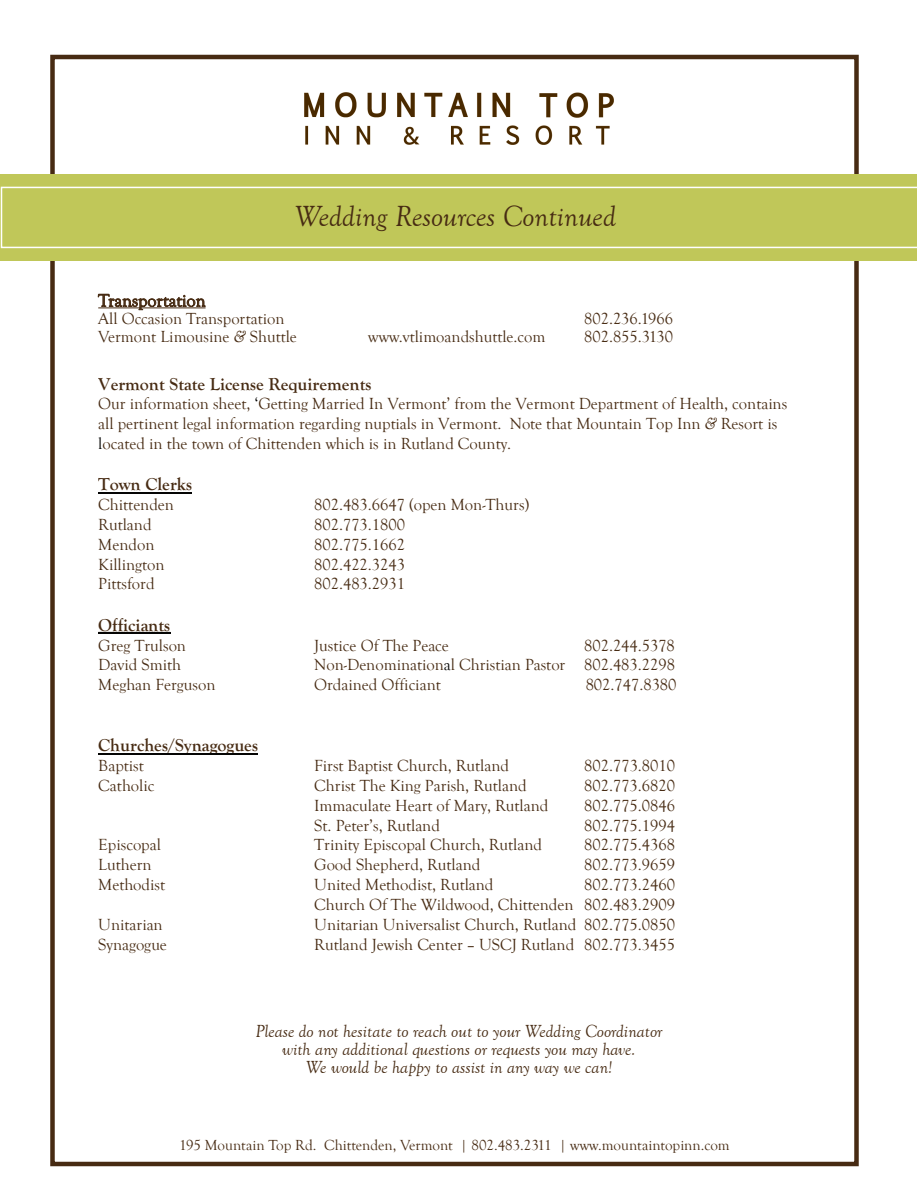
<style>
.page{position:relative;width:918px;height:1188px;background:#fff}
.page>*{position:absolute;margin:0;border:0;box-sizing:border-box;transform-origin:0 0}
.t1{font:italic 30px "Goudy Old Style T";color:#472b13}
.t2{font:italic 18px/18px "Goudy Old Style T";color:#472b13;text-align:center}
.t3{font:700 18px "Goudy Old Style T";color:#472b13}
.t4{font:18px "Goudy Old Style T";color:#472b13}
.t5{font:16.5px/19.8px "Goudy Old Style T";color:#472b13}
.t6{font:15px "Goudy Old Style T";color:#472b13}
.s1{font-style:italic}
.s2{color:#050504}
</style>
<div class="page">
<img style="left:304px;top:92px;width:310px;height:53px">
<div style="left:50px;top:55px;width:809px;height:1111px;border:4px solid #472b13"></div>
<div style="left:0;top:174px;width:916px;height:87px;background:#c0c759"></div>
<div style="left:1px;top:187px;width:917px;height:61px;border:2px solid #fff"></div>
<hr style="left:98px;top:492px;width:94px;height:1px;background:#050504">
<hr style="left:98px;top:632px;width:72px;height:2px;background:#050504">
<hr style="left:98px;top:753px;width:160px;height:1px;background:#050504">
<svg style="left:98px;top:294px;width:108px;height:16px"></svg>
<hr style="left:98px;top:308px;width:108px;height:1px;background:#472b13">
<h1 class="t1" style="left:295px;top:200px;width:323px">Wedding Resources Continued</h1>
<p class="t4" style="left:98px;top:291px;width:109px">Transportation</p>
<p class="t5" style="left:98px;top:309px;width:188px">All Occasion Transportation</p>
<p class="t5" style="left:584px;top:309px;width:90px">802.236.1966</p>
<p class="t5" style="left:98px;top:327px;width:200px">Vermont Limousine <span class="s1">&amp;</span> Shuttle</p>
<p class="t5" style="left:368px;top:327px;width:179px">www.vtlimoandshuttle.com</p>
<p class="t5" style="left:584px;top:327px;width:90px">802.855.3130</p>
<p class="t3" style="left:98px;top:374px;width:275px">Vermont State License Requirements</p>
<p class="t5" style="left:98px;top:394px;width:691px">Our information sheet, <span class="s2">‘</span>Getting Married In Vermont’ from the Vermont Department of Health, contains all pertinent legal information regarding nuptials in Vermont. Note that Mountain Top Inn <span class="s1">&amp;</span> Resort is <span class="s2">l</span>ocated in the town of Chittenden which is in Rutland County.</p>
<p class="t3" style="left:98px;top:474px;width:95px">Town Clerks</p>
<p class="t5" style="left:98px;top:495px;width:77px">Chittenden</p>
<p class="t5" style="left:314px;top:495px;width:217px">802.483.6647 (open Mon-Thurs)</p>
<p class="t5" style="left:98px;top:515px;width:55px">Rutland</p>
<p class="t5" style="left:314px;top:515px;width:92px">802.773.1800</p>
<p class="t5" style="left:98px;top:535px;width:58px">Mendon</p>
<p class="t5" style="left:314px;top:535px;width:92px">802.775.1662</p>
<p class="t5" style="left:98px;top:555px;width:68px">Killington</p>
<p class="t5" style="left:314px;top:555px;width:92px">802.422.3243</p>
<p class="t5" style="left:98px;top:574px;width:58px">Pittsford</p>
<p class="t5" style="left:314px;top:574px;width:92px">802.483.2931</p>
<p class="t3" style="left:98px;top:615px;width:73px">Officiants</p>
<p class="t5" style="left:98px;top:636px;width:89px">Greg Trulson</p>
<p class="t5" style="left:314px;top:636px;width:136px">Justice Of The Peace</p>
<p class="t5" style="left:584px;top:636px;width:92px">802.244.5378</p>
<p class="t5" style="left:98px;top:655px;width:119px">David Smith<br>Meghan Ferguson</p>
<p class="t5" style="left:314px;top:655px;width:362px">Non-Denomination<span class="s2">a</span>l Christian Pastor 802.483.2298<br>Ordained Officiant</p>
<p class="t5" style="left:586px;top:675px;width:92px">802.747.8380</p>
<p class="t3" style="left:98px;top:735px;width:161px">Churches/Synagogues</p>
<p class="t5" style="left:98px;top:756px;width:47px">Baptist</p>
<p class="t5" style="left:314px;top:756px;width:197px">First Baptist Church, Rutland</p>
<p class="t5" style="left:584px;top:756px;width:92px">802.773.8010</p>
<p class="t5" style="left:98px;top:776px;width:58px">Catholic</p>
<p class="t5" style="left:314px;top:776px;width:214px">Christ The King Parish, Rutland</p>
<p class="t5" style="left:584px;top:776px;width:92px">802.773.6820</p>
<p class="t5" style="left:314px;top:796px;width:236px">Immaculate Heart of Mary, Rutland</p>
<p class="t5" style="left:584px;top:796px;width:92px">802.775.0846</p>
<p class="t5" style="left:314px;top:816px;width:127px">St. Peter’s, Rutland</p>
<p class="t5" style="left:584px;top:816px;width:92px">802.775.1994</p>
<p class="t5" style="left:98px;top:835px;width:64px">Episcopal</p>
<p class="t5" style="left:314px;top:835px;width:229px">Trinity Episcopal Church, Rutland</p>
<p class="t5" style="left:584px;top:835px;width:92px">802.775.4368</p>
<p class="t5" style="left:98px;top:855px;width:55px">Luthern</p>
<p class="t5" style="left:314px;top:855px;width:168px">Good Shepherd, Rutland</p>
<p class="t5" style="left:584px;top:855px;width:92px">802.773.9659</p>
<p class="t5" style="left:98px;top:875px;width:68px">Methodist</p>
<p class="t5" style="left:314px;top:875px;width:181px">United Methodist, Rutland</p>
<p class="t5" style="left:314px;top:875px;width:362px;text-align:right">802.773.2460<br>Church Of The Wildwood, Chittenden 802.483.2909</p>
<p class="t5" style="left:98px;top:915px;width:66px">Unitarian</p>
<p class="t5" style="left:314px;top:915px;width:362px">Unitarian Universalist Church, Rutland 802.775.0850</p>
<p class="t5" style="left:98px;top:935px;width:70px">Synagogue</p>
<p class="t5" style="left:314px;top:935px;width:362px">Rutland Jewish Center – USCJ Rutland 802.773.3455</p>
<p class="t2" style="left:255px;top:1023px;width:409px">Please do not hesitate to reach out to your Wedding Coordinator with any additional questions or requests you may have.<br>We would be happy to assist in any way we can!</p>
<p class="t6" style="left:179px;top:1137px;width:552px">195 Mountain Top Rd. Chittenden, Vermont | 802.483.2311 | www.mountaintopinn.com</p>
</div>
